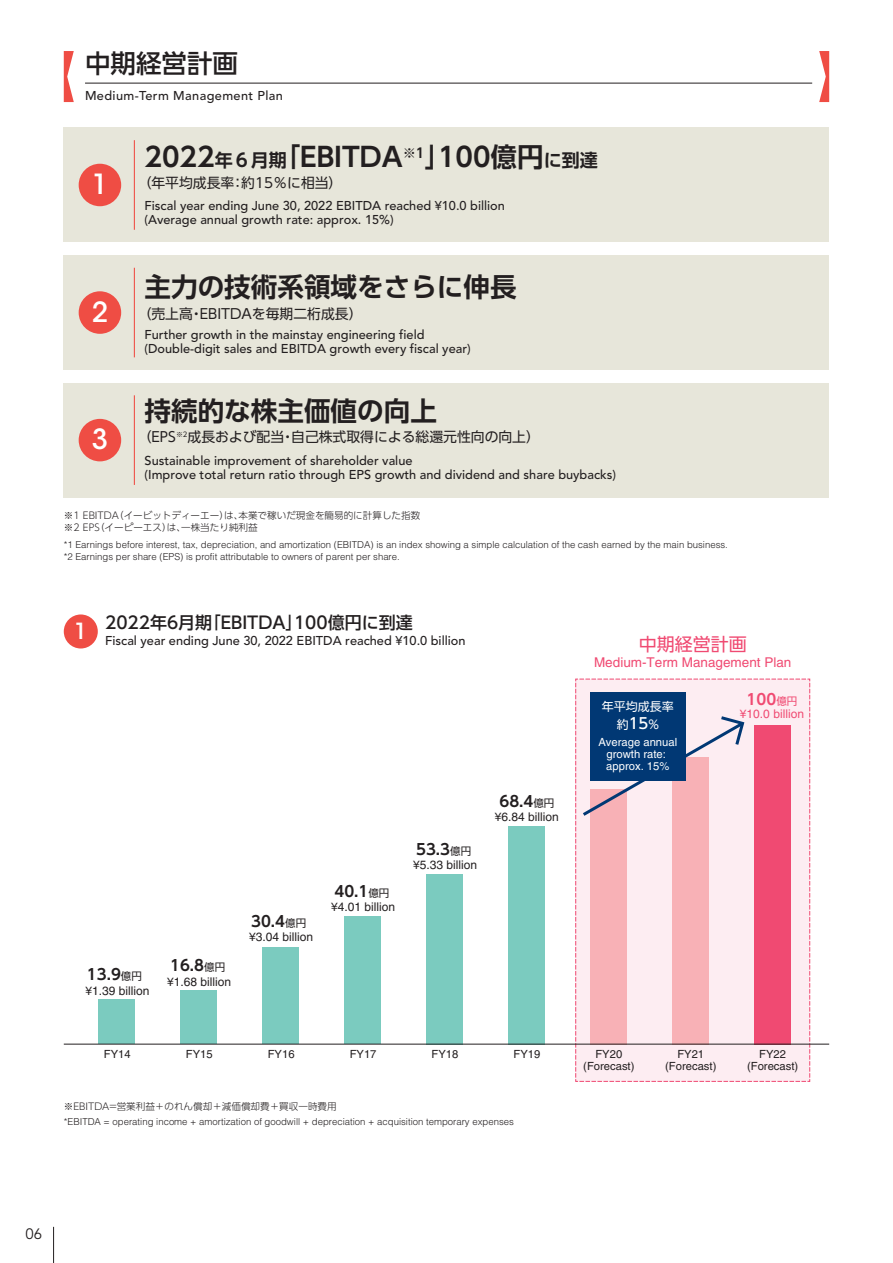
<style>
.page{position:relative;width:893px;height:1263px;background:#fff}
.page>*{position:absolute;margin:0;border:0;box-sizing:border-box;transform-origin:0 0}
.t1{font:500 27.6px "ITC Avant Garde Std";color:#fff}
.t2{font:700 26.55px "UD Shin Go Pro De";color:#231f20}
.t3{font:500 25.5px "UD Shin Go Pro";color:#231f20}
.t4{font:18px "UD Shin Go Pro";color:#f04a72}
.t5{font:500 16.95px "UD Shin Go Pro";color:#231f20}
.t6{font:700 15px "UD Shin Go Pro De";color:#231f20}
.t7{font:700 15px "UD Shin Go Pro De";color:#f04a72}
.t8{font:15px "Avenir LT Std";color:#231f20}
.t9{font:13.8px "UD Shin Go Pro";color:#231f20}
.t10{font:13.5px "Helvetica LT Std";color:#f04a72}
.t11{font:500 12.75px/13.8px "Avenir LT Std";color:#231f20}
.t12{font:500 12.75px "Avenir LT Std";letter-spacing:.03em;color:#231f20}
.t13{font:12px "Helvetica LT Std";color:#231f20}
.t14{font:12px "Helvetica LT Std";color:#f04a72}
.t15{font:12px/18px "UD Shin Go Pro";color:#fff;text-align:center}
.t16{font:11.25px/12px "Helvetica LT Std";color:#231f20;text-align:center}
.t17{font:11.25px/12px "Helvetica LT Std";color:#fff;text-align:center}
.t18{font:300 9.6px/11.7px "Helvetica LT Std";color:#231f20}
.t19{font:300 9.6px/11.7px "UD Shin Go Pro";color:#231f20}
.s1{font-size:18px}
.s2{font-family:"UD Shin Go Pro";font-weight:400;font-size:10.5px}
.s3{font-weight:500;font-size:15px}
</style>
<div class="page">
<div style="left:64px;top:128px;width:765px;height:114px;background:#e7e6da"></div>
<div style="left:64px;top:255px;width:765px;height:115px;background:#e7e6da"></div>
<div style="left:64px;top:383px;width:765px;height:114px;background:#e7e6da"></div>
<hr style="left:85px;top:83px;width:727px;height:1px;background:#231f20">
<svg style="left:64px;top:51px;width:10px;height:51px"></svg>
<svg style="left:819px;top:51px;width:10px;height:51px"></svg>
<div style="left:99px;top:1000px;width:36px;height:44px;background:#7bcbbf"></div>
<div style="left:181px;top:990px;width:36px;height:54px;background:#7bcbbf"></div>
<div style="left:263px;top:947px;width:36px;height:97px;background:#7bcbbf"></div>
<div style="left:345px;top:916px;width:36px;height:128px;background:#7bcbbf"></div>
<div style="left:427px;top:874px;width:36px;height:170px;background:#7bcbbf"></div>
<div style="left:509px;top:826px;width:36px;height:218px;background:#7bcbbf"></div>
<hr style="left:64px;top:1044px;width:765px;height:1px;background:#231f20">
<svg style="left:575px;top:678px;width:235px;height:404px;background:#f7c4cf"></svg>
<div style="left:590px;top:692px;width:95px;height:88px;background:#013874"></div>
<div style="left:79px;top:164px;width:42px;height:42px;background:#ef4d44;border-radius:50%"></div>
<div style="left:64px;top:614px;width:34px;height:34px;background:#ef4d44;border-radius:50%"></div>
<div style="left:79px;top:291px;width:42px;height:43px;background:#ef4d44;border-radius:50%"></div>
<div style="left:79px;top:419px;width:42px;height:42px;background:#ef4d44;border-radius:50%"></div>
<hr style="left:134px;top:140px;width:1px;height:90px;background:#ef4d44">
<hr style="left:134px;top:268px;width:1px;height:89px;background:#ef4d44">
<hr style="left:134px;top:395px;width:1px;height:90px;background:#ef4d44">
<hr style="left:53px;top:1227px;width:1px;height:36px;background:#231f20">
<h3 class="t3" style="left:85px;top:43px;width:155px">中期経営計画</h3>
<p class="t12" style="left:85px;top:88px;width:200px">Medium-Term Management Plan</p>
<h1 class="t1" style="left:92px;top:167px;width:18px">1</h1>
<h1 class="t1" style="left:92px;top:295px;width:18px">2</h1>
<h1 class="t1" style="left:92px;top:422px;width:18px">3</h1>
<h2 class="t2" style="left:145px;top:135px;width:455px">2022<span class="s1">年６月期</span>「EBITDA<sup>※1</sup>」100億円<span class="s1">に到達</span></h2>
<p class="t9" style="left:138px;top:172px;width:206px">（年平均成長率：約15％に相当）</p>
<p class="t11" style="left:145px;top:199px;width:362px">Fiscal year ending June 30, 2022 EBITDA reached ¥10.0 billion (Average annual growth rate: approx. 15%)</p>
<h2 class="t2" style="left:145px;top:266px;width:374px">主力の技術系領域をさらに伸長</h2>
<p class="t9" style="left:138px;top:302px;width:226px">（売上高・EBITDAを毎期二桁成長）</p>
<p class="t11" style="left:145px;top:328px;width:328px">Further growth in the mainstay engineering field (Double-digit sales and EBITDA growth every fiscal year)</p>
<h2 class="t2" style="left:145px;top:389px;width:294px">持続的な株主価値の向上</h2>
<p class="t9" style="left:138px;top:425px;width:404px">（EPS<sup>※2</sup>成長および配当・自己株式取得による総還元性向の向上）</p>
<p class="t11" style="left:145px;top:454px;width:473px">Sustainable improvement of shareholder value<br>(Improve total return ratio through EPS growth and dividend and share buybacks)</p>
<p class="t19" style="left:64px;top:509px;width:358px">※1 EBITDA（イービットディーエー）は、本業で稼いだ現金を簡易的に計算した指数※2 EPS（イーピーエス）は、一株当たり純利益</p>
<p class="t18" style="left:64px;top:539px;width:666px">*1 Earnings before interest, tax, depreciation, and amortization (EBITDA) is an index showing a simple calculation of the cash earned by the main business. *2 Earnings per share (EPS) is profit attributable to owners of parent per share.</p>
<h3 class="t5" style="left:105px;top:609px;width:309px">2022年6月期「EBITDA」100億円に到達</h3>
<p class="t11" style="left:74px;top:634px;width:393px"><sup>1</sup> Fiscal year ending June 30, 2022 EBITDA reached ¥10.0 billion</p>
<p class="t6" style="left:87px;top:962px;width:57px">13.9<span class="s2">億円</span></p>
<p class="t13" style="left:85px;top:983px;width:66px">¥1.39 billion</p>
<p class="t6" style="left:170px;top:953px;width:57px">16.8<span class="s2">億円</span></p>
<p class="t13" style="left:167px;top:974px;width:66px">¥1.68 billion</p>
<p class="t6" style="left:251px;top:909px;width:57px">30.4<span class="s2">億円</span></p>
<p class="t13" style="left:249px;top:930px;width:66px">¥3.04 billion</p>
<p class="t6" style="left:334px;top:879px;width:57px">40.1<span class="s2">億円</span></p>
<p class="t13" style="left:331px;top:899px;width:66px">¥4.01 billion</p>
<p class="t6" style="left:416px;top:837px;width:57px">53.3<span class="s2">億円</span></p>
<p class="t13" style="left:413px;top:857px;width:66px">¥5.33 billion</p>
<p class="t6" style="left:499px;top:789px;width:57px">68.4<span class="s2">億円</span></p>
<p class="t13" style="left:495px;top:810px;width:66px">¥6.84 billion</p>
<p class="t16" style="left:104px;top:1047px;width:28px">FY14</p>
<p class="t16" style="left:186px;top:1047px;width:28px">FY15</p>
<p class="t16" style="left:268px;top:1047px;width:28px">FY16</p>
<p class="t16" style="left:350px;top:1047px;width:28px">FY17</p>
<p class="t16" style="left:432px;top:1047px;width:28px">FY18</p>
<p class="t16" style="left:513px;top:1047px;width:28px">FY19</p>
<p class="t19" style="left:64px;top:1100px;width:274px">※EBITDA=営業利益＋のれん償却＋減価償却費＋買収一時費用</p>
<p class="t18" style="left:64px;top:1116px;width:452px">*EBITDA = operating income + amortization of goodwill + depreciation + acquisition temporary expenses</p>
<h3 class="t4" style="left:639px;top:629px;width:109px">中期経営計画</h3>
<p class="t10" style="left:594px;top:654px;width:199px">Medium-Term Management Plan</p>
<p class="t15" style="left:602px;top:697px;width:73px">年平均成長率約<span class="s3">15</span>%</p>
<p class="t17" style="left:598px;top:736px;width:80px">Average annual growth rate: approx. 15%</p>
<p class="t7" style="left:747px;top:687px;width:52px">100<span class="s2">億円</span></p>
<p class="t14" style="left:740px;top:707px;width:66px">¥10.0 billion</p>
<p class="t16" style="left:583px;top:1047px;width:53px">FY20 (Forecast)</p>
<p class="t16" style="left:665px;top:1047px;width:53px">FY21 (Forecast)</p>
<p class="t16" style="left:747px;top:1047px;width:53px">FY22 (Forecast)</p>
<p class="t8" style="left:26px;top:1225px;width:18px">06</p>
</div>
